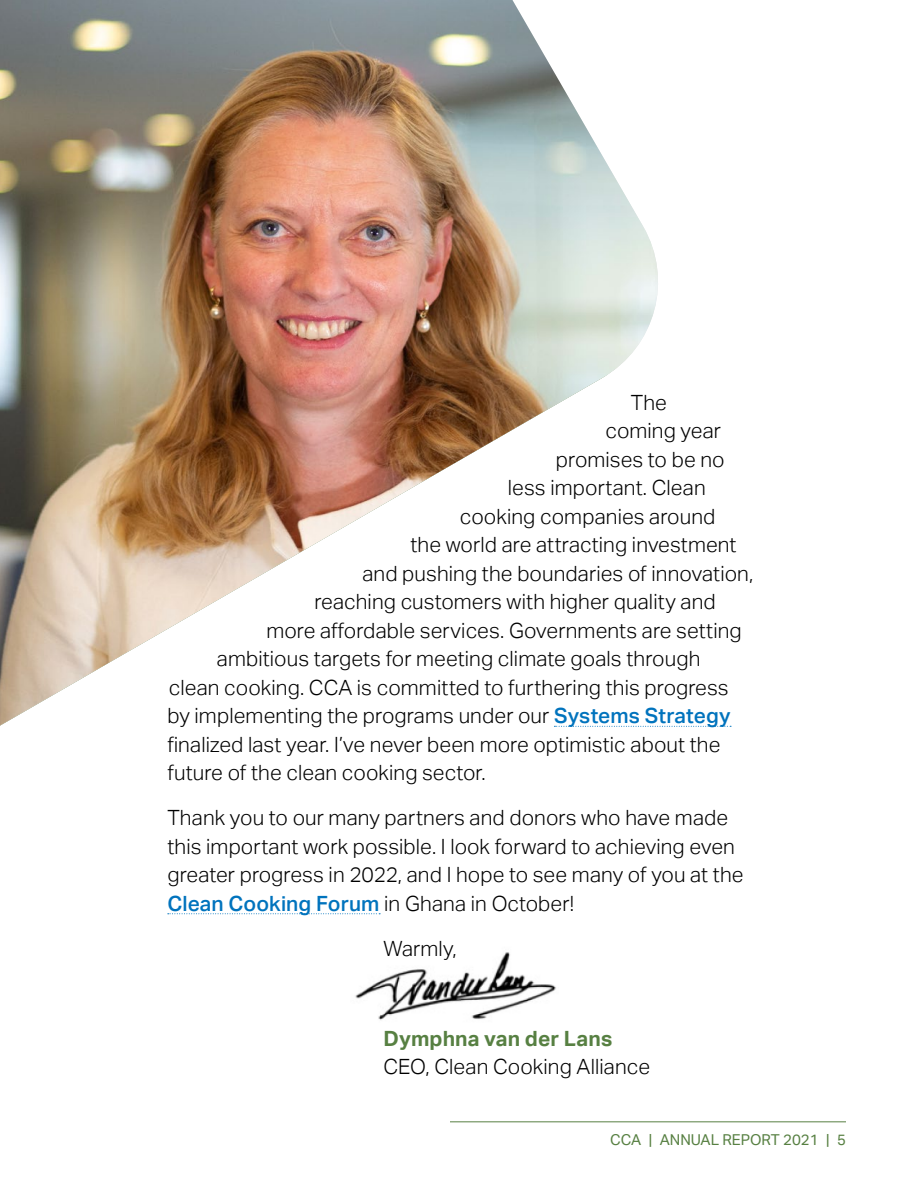
<style>
.page{position:relative;width:918px;height:1188px;background:#fff}
.page>*{position:absolute;margin:0;border:0;box-sizing:border-box;transform-origin:0 0}
.t1{font:300 21px/28.5px "Aktiv Grotesk";letter-spacing:.005em;color:#000}
.t2{font:700 21px "Aktiv Grotesk";letter-spacing:.005em;color:#578042}
.t3{font:15px "Aktiv Grotesk";color:#578042}
.s1{font-weight:500;color:#0073bd}
</style>
<div class="page">
<img style="left:355px;top:952px;width:201px;height:68px">
<svg style="left:554px;top:726px;width:177px;height:1px"></svg>
<svg style="left:168px;top:913px;width:212px;height:1px"></svg>
<img style="left:0;top:0;width:665px;height:726px">
<hr style="left:450px;top:1121px;width:396px;height:1px;background:#578042">
<p class="t1" style="left:631px;top:388px;width:38px">The</p>
<p class="t1" style="left:605px;top:417px;width:117px">coming year</p>
<p class="t1" style="left:556px;top:445px;width:170px">promises to be no</p>
<p class="t1" style="left:508px;top:474px;width:199px">less important. Clean</p>
<p class="t1" style="left:460px;top:502px;width:257px">cooking companies around</p>
<p class="t1" style="left:410px;top:531px;width:328px">the world are attracting investment</p>
<p class="t1" style="left:362px;top:559px;width:392px">and pushing the boundaries of innovation,</p>
<p class="t1" style="left:314px;top:588px;width:403px">reaching customers with higher quality and</p>
<p class="t1" style="left:266px;top:616px;width:477px">more affordable services. Governments are setting</p>
<p class="t1" style="left:217px;top:645px;width:485px">ambitious targets for meeting climate goals through</p>
<p class="t1" style="left:169px;top:673px;width:561px">clean cooking. CCA is committed to furthering this progress</p>
<p class="t1" style="left:167px;top:702px;width:565px">by implementing the programs under our <span class="s1">Systems Strategy</span></p>
<p class="t1" style="left:167px;top:730px;width:555px">finalized last year. I’ve never been more optimistic about the</p>
<p class="t1" style="left:167px;top:759px;width:320px">future of the clean cooking sector.</p>
<p class="t1" style="left:167px;top:804px;width:578px">Thank you to our many partners and donors who have made this important work possible. I look forward to achieving even greater progress in 2022, and I hope to see many of you at the <span class="s1">Clean Cooking Forum</span> in Ghana in October!</p>
<p class="t1" style="left:383px;top:934px;width:75px">Warmly,</p>
<p class="t2" style="left:383px;top:1026px;width:231px">Dymphna van der Lans</p>
<p class="t1" style="left:383px;top:1053px;width:268px">CEO, Clean Cooking Alliance</p>
<p class="t3" style="left:610px;top:1131px;width:237px">CCA | ANNUAL REPORT 2021 | 5</p>
</div>
